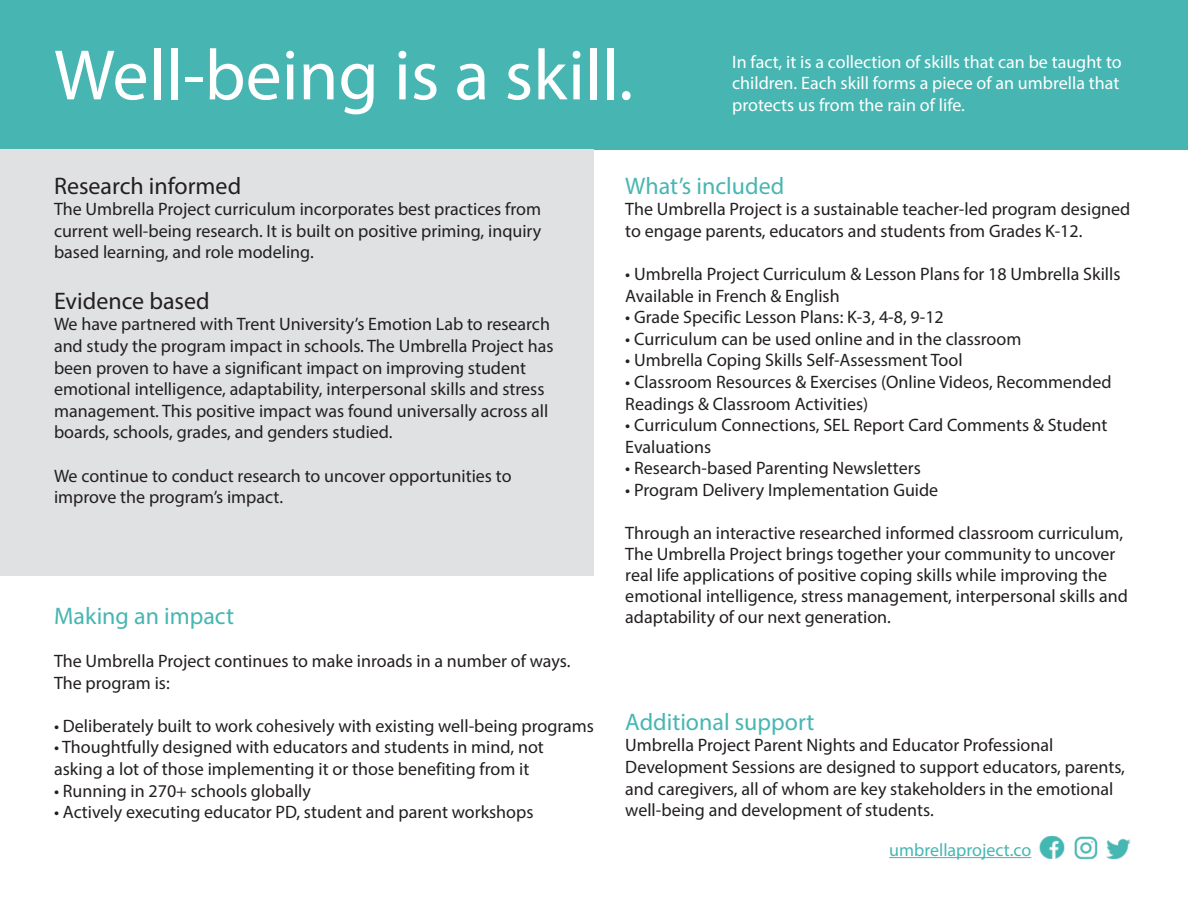
<style>
.page{position:relative;width:1188px;height:918px;background:#fff}
.page>*{position:absolute;margin:0;border:0;box-sizing:border-box;transform-origin:0 0}
.t1{font:72px "Myriad Pro";color:#fff}
.t2{font:24px "Myriad Pro";color:#47b6b2}
.t3{font:24px "Myriad Pro";color:#231f20}
.t4{font:18px/21.6px "Myriad Pro";color:#231f20}
.t5{font:18px/21.6px "Myriad Pro";color:#fff}
.t6{font:18px "Myriad Pro";color:#47b6b2}
</style>
<div class="page">
<div style="left:0;top:0;width:1188px;height:149px;background:#47b6b2"></div>
<div style="left:0;top:149px;width:594px;height:427px;background:#e0e1e3"></div>
<img style="left:1039px;top:836px;width:26px;height:23px">
<img style="left:1074px;top:836px;width:24px;height:23px">
<img style="left:1106px;top:839px;width:25px;height:21px">
<hr style="left:889px;top:857px;width:142px;height:1px;background:#47b6b2">
<p class="t1" style="left:54px;top:31px;width:581px">Well-being is a skill.</p>
<p class="t5" style="left:732px;top:50px;width:391px">In fact, it is a collection of skills that can be taught to children. Each skill forms a piece of an umbrella that protects us from the rain of life.</p>
<p class="t3" style="left:54px;top:171px;width:189px">Research informed</p>
<p class="t4" style="left:54px;top:198px;width:489px;text-align:justify">The Umbrella Project curriculum incorporates best practices from current well-being research. It is built on positive priming, inquiry based learning, and role modeling.</p>
<p class="t3" style="left:54px;top:286px;width:157px">Evidence based</p>
<p class="t4" style="left:54px;top:313px;width:501px">We have partnered with Trent University’s Emotion Lab to research and study the program impact in schools. The Umbrella Project has been proven to have a significant impact on improving student emotional intelligence, adaptability, interpersonal skills and stress management. This positive impact was found universally across all boards, schools, grades, and genders studied.</p>
<p class="t4" style="left:54px;top:465px;width:459px">We continue to conduct research to uncover opportunities to improve the program’s impact.</p>
<p class="t2" style="left:54px;top:601px;width:181px">Making an impact</p>
<p class="t4" style="left:54px;top:650px;width:518px">The Umbrella Project continues to make inroads in a number of ways.<br>The program is:</p>
<p class="t4" style="left:54px;top:715px;width:542px">• Deliberately built to work cohesively with existing well-being programs</p>
<p class="t4" style="left:54px;top:736px;width:491px">• Thoughtfully designed with educators and students in mind, not asking a lot of those implementing it or those benefiting from it</p>
<p class="t4" style="left:54px;top:779px;width:259px">• Running in 270+ schools globally</p>
<p class="t4" style="left:54px;top:801px;width:481px">• Actively executing educator PD, student and parent workshops</p>
<p class="t2" style="left:625px;top:171px;width:160px">What’s included</p>
<p class="t4" style="left:625px;top:198px;width:507px">The Umbrella Project is a sustainable teacher-led program designed to engage parents, educators and students from Grades K-12.</p>
<p class="t4" style="left:625px;top:263px;width:497px">• Umbrella Project Curriculum &amp; Lesson Plans for 18 Umbrella Skills<br>Available in French &amp; English</p>
<p class="t4" style="left:625px;top:306px;width:320px">• Grade Specific Lesson Plans: K-3, 4-8, 9-12</p>
<p class="t4" style="left:625px;top:328px;width:398px">• Curriculum can be used online and in the classroom</p>
<p class="t4" style="left:625px;top:349px;width:339px">• Umbrella Coping Skills Self-Assessment Tool</p>
<p class="t4" style="left:625px;top:371px;width:488px">• Classroom Resources &amp; Exercises (Online Videos, Recommended<br>Readings &amp; Classroom Activities)</p>
<p class="t4" style="left:625px;top:414px;width:484px">• Curriculum Connections, SEL Report Card Comments &amp; Student<br>Evaluations</p>
<p class="t4" style="left:625px;top:457px;width:297px">• Research-based Parenting Newsletters</p>
<p class="t4" style="left:625px;top:479px;width:314px">• Program Delivery Implementation Guide</p>
<p class="t4" style="left:625px;top:522px;width:504px;line-height:21px">Through an interactive researched informed classroom curriculum, The Umbrella Project brings together your community to uncover real life applications of positive coping skills while improving the emotional intelligence, stress management, interpersonal skills and adaptability of our next generation.</p>
<p class="t2" style="left:625px;top:707px;width:191px">Additional support</p>
<p class="t4" style="left:625px;top:734px;width:501px">Umbrella Project Parent Nights and Educator Professional Development Sessions are designed to support educators, parents, and caregivers, all of whom are key stakeholders in the emotional well-being and development of students.</p>
<p class="t6" style="left:889px;top:839px;width:144px">umbrellaproject.co</p>
</div>
